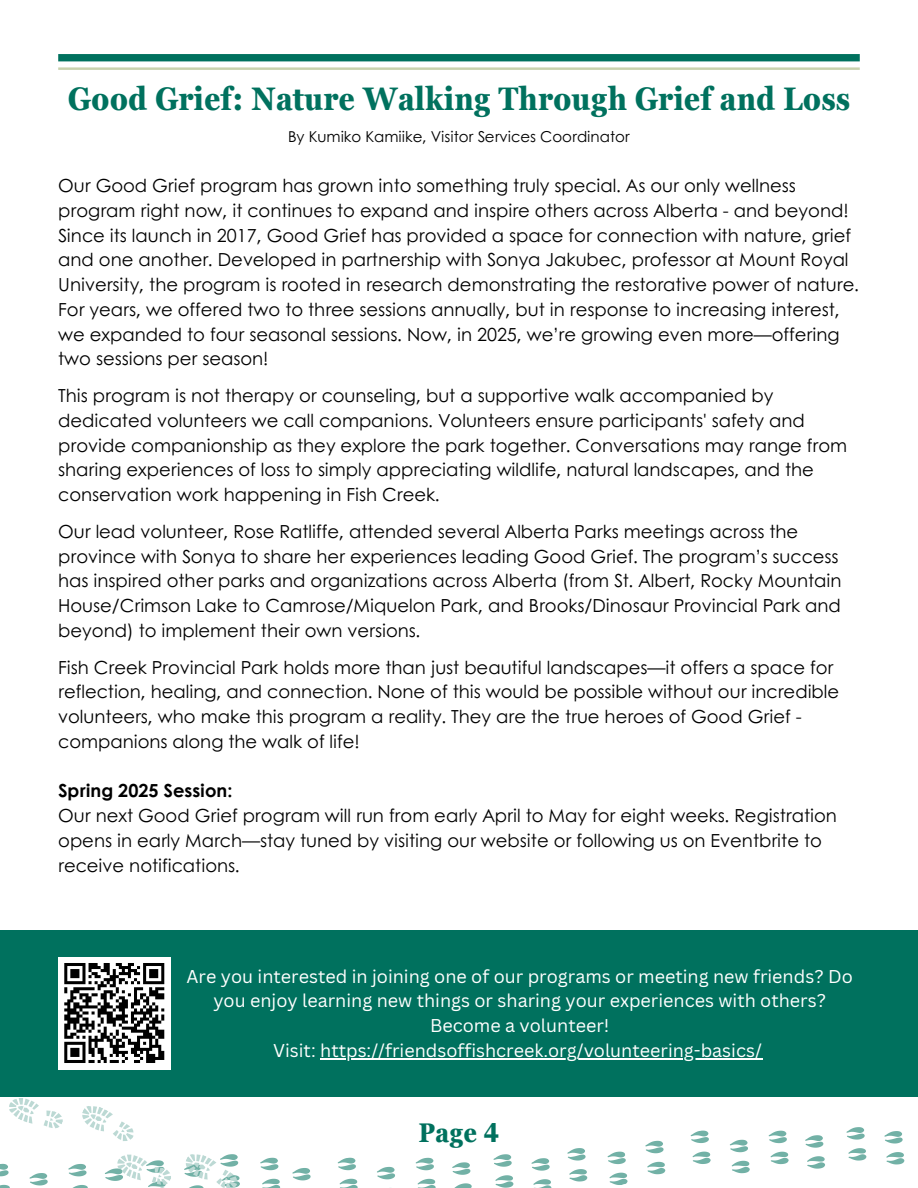
<style>
.page{position:relative;width:918px;height:1188px;background:#fff}
.page>*{position:absolute;margin:0;border:0;box-sizing:border-box;transform-origin:0 0}
.t1{font:700 condensed 32.55px "Georgia Pro";color:#00715e}
.t2{font:700 condensed 27px "Georgia Pro";color:#00715e}
.t3{font:18px/24.8px "Century Gothic";color:#000}
.t4{font:18px/24.8px "Canva Sans";color:#fff;text-align:center}
.t5{font:15px "Century Gothic";color:#000}
.s1{font-weight:700}
</style>
<div class="page">
<div style="left:58px;top:54px;width:802px;height:7px;background:#00715e"></div>
<hr style="left:58px;top:67px;width:802px;height:3px;background:#c8d2ad">
<svg style="left:607px;top:1151px;width:21px;height:34px"></svg>
<svg style="left:567px;top:1148px;width:21px;height:34px"></svg>
<svg style="left:531px;top:1158px;width:21px;height:30px"></svg>
<svg style="left:493px;top:1154px;width:21px;height:34px"></svg>
<svg style="left:452px;top:1162px;width:20px;height:26px"></svg>
<svg style="left:415px;top:1157px;width:21px;height:31px"></svg>
<svg style="left:377px;top:1166px;width:18px;height:22px"></svg>
<svg style="left:337px;top:1157px;width:21px;height:31px"></svg>
<svg style="left:292px;top:1168px;width:19px;height:13px"></svg>
<svg style="left:260px;top:1157px;width:21px;height:31px"></svg>
<svg style="left:68px;top:1164px;width:20px;height:24px"></svg>
<svg style="left:29px;top:1173px;width:19px;height:13px"></svg>
<svg style="left:0;top:1163px;width:10px;height:25px"></svg>
<svg style="left:884px;top:1131px;width:21px;height:34px"></svg>
<svg style="left:846px;top:1127px;width:21px;height:34px"></svg>
<svg style="left:805px;top:1135px;width:20px;height:34px"></svg>
<svg style="left:768px;top:1130px;width:21px;height:35px"></svg>
<svg style="left:729px;top:1139px;width:21px;height:35px"></svg>
<svg style="left:690px;top:1130px;width:21px;height:34px"></svg>
<svg style="left:645px;top:1140px;width:21px;height:35px"></svg>
<svg style="left:184px;top:1154px;width:56px;height:34px"></svg>
<svg style="left:82px;top:1106px;width:52px;height:35px"></svg>
<svg style="left:104px;top:1154px;width:67px;height:34px"></svg>
<svg style="left:8px;top:1096px;width:56px;height:33px"></svg>
<div style="left:0;top:930px;width:918px;height:166px;background:#00715e"></div>
<hr style="left:320px;top:1058px;width:442px;height:1px;background:#fff">
<div style="left:58px;top:957px;width:112px;height:112px;background:#fff"></div>
<svg style="left:64px;top:963px;width:101px;height:100px"></svg>
<p class="t1" style="left:68px;top:80px;width:784px">Good Grief: Nature Walking Through Grief and Loss</p>
<h3 class="t5" style="left:288px;top:125px;width:343px">By Kumiko Kamiike, Visitor Services Coordinator</h3>
<h1 class="t3" style="left:58px;top:173px;width:802px">Our Good Grief program has grown into something truly special. As our only wellness program right now, it continues to expand and inspire others across Alberta - and beyond!<br>Since its launch in 2017, Good Grief has provided a space for connection with nature, grief and one another. Developed in partnership with Sonya Jakubec, professor at Mount Royal University, the program is rooted in research demonstrating the restorative power of nature.<br>For years, we offered two to three sessions annually, but in response to increasing interest, we expanded to four seasonal sessions. Now, in 2025, we’re growing even more—offering two sessions per season!</h1>
<p class="t3" style="left:58px;top:383px;width:791px">This program is not therapy or counseling, but a supportive walk accompanied by dedicated volunteers we call companions. Volunteers ensure participants' safety and provide companionship as they explore the park together. Conversations may range from sharing experiences of loss to simply appreciating wildlife, natural landscapes, and the conservation work happening in Fish Creek.</p>
<h3 class="t3" style="left:58px;top:518px;width:785px">Our lead volunteer, Rose Ratliffe, attended several Alberta Parks meetings across the province with Sonya to share her experiences leading Good Grief. The program’s success has inspired other parks and organizations across Alberta (from St. Albert, Rocky Mountain House/Crimson Lake to Camrose/Miquelon Park, and Brooks/Dinosaur Provincial Park and beyond) to implement their own versions.</h3>
<h3 class="t3" style="left:58px;top:654px;width:783px">Fish Creek Provincial Park holds more than just beautiful landscapes—it offers a space for reflection, healing, and connection. None of this would be possible without our incredible volunteers, who make this program a reality. They are the true heroes of Good Grief - companions along the walk of life!</h3>
<h3 class="t3" style="left:58px;top:778px;width:780px"><span class="s1">Spring 2025 Session:<br></span>Our next Good Grief program will run from early April to May for eight weeks. Registration opens in early March—stay tuned by visiting our website or following us on Eventbrite to receive notifications.</h3>
<h3 class="t4" style="left:187px;top:963px;width:668px">Are you interested in joining one of our programs or meeting new friends? Do you enjoy learning new things or sharing your experiences with others?<br>Become a volunteer!<br>Visit: https://friendsoffishcreek.org/volunteering-basics/</h3>
<p class="t2" style="left:418px;top:1118px;width:82px">Page 4</p>
</div>
